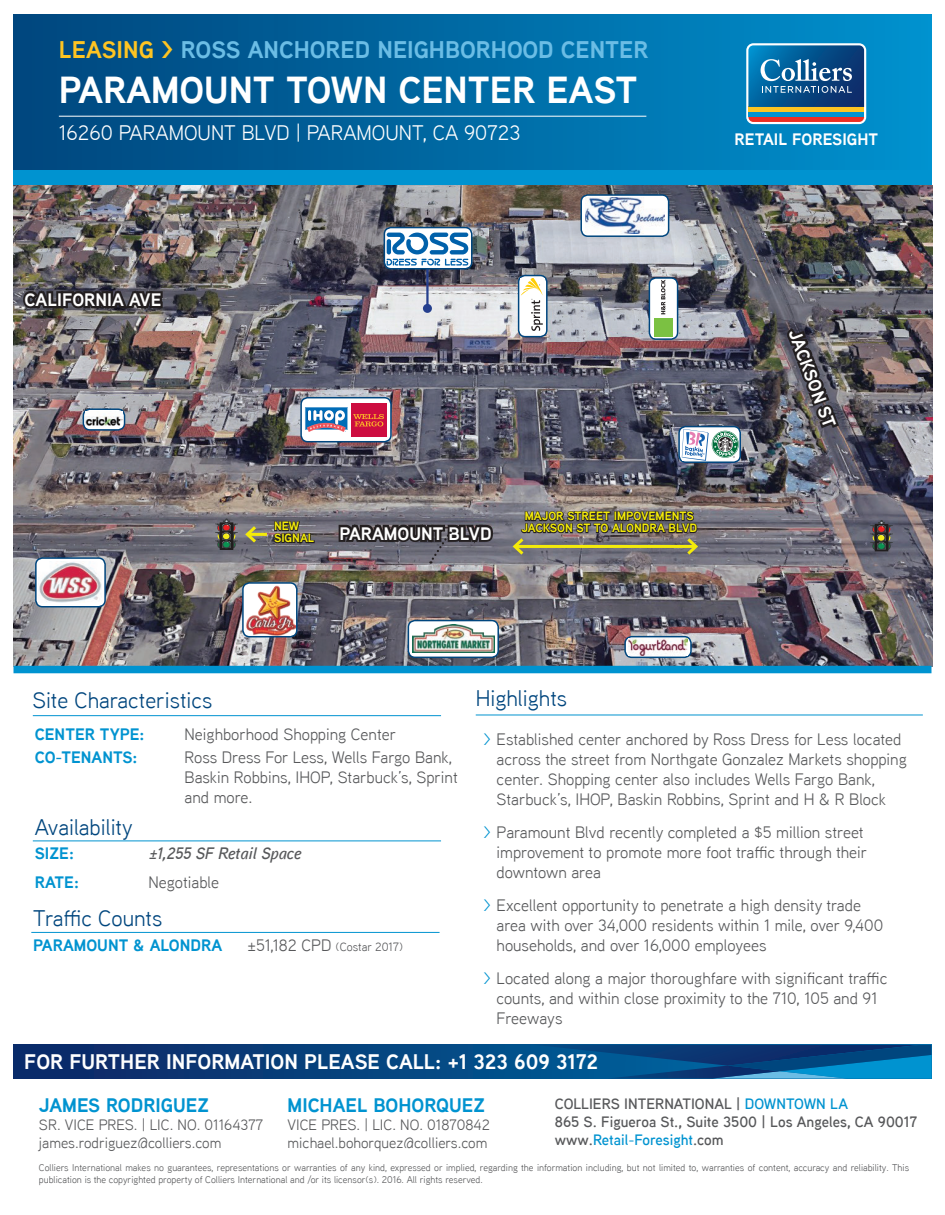
<style>
.page{position:relative;width:945px;height:1215px;background:#fff}
.page>*{position:absolute;margin:0;border:0;box-sizing:border-box;transform-origin:0 0}
.t1{font:700 37.5px "Aaux Next";color:#fff}
.t2{font:700 24px "Aaux Next";color:#6bbde5}
.t3{font:22.5px "Aaux Next";color:#00467e}
.t4{font:700 21px "Aaux Next";color:#fff}
.t5{font:21px "Aaux Next";color:#fff}
.t6{font:700 19.5px "Aaux Next";color:#0093d0}
.t7{font:700 18px "Aaux Next";color:#fff}
.t8{font:16.5px/19.8px "Aaux Next";color:#57585a}
.t9{font:700 16.5px "Aaux Next";color:#0093d0}
.t10{font:italic 600 16.5px "Aaux Next";color:#57585a}
.t11{font:700 16.5px "Aaux Next";color:#fff}
.t12{font:15px/18px "Aaux Next";color:#57585a}
.t13{font:600 15px/18px "Aaux Next";color:#57585a}
.t14{font:700 12px/12px "Aaux Next";color:#f4eb0a}
.t15{font:12px "Aaux Next";color:#57585a}
.t16{font:9.75px/12px "Aaux Next";color:#57585a}
.s1{color:#fec422}
.s2{font-size:16.5px}
.s3{color:#0093d0}
</style>
<div class="page">
<svg style="left:13px;top:1045px;width:521px;height:33px;background:#073c78"></svg>
<svg style="left:534px;top:1045px;width:397px;height:34px;background:#075590"></svg>
<div style="left:13px;top:14px;width:918px;height:158px;background:linear-gradient(to right,#00457c,#0091ce)"></div>
<svg style="left:746px;top:43px;width:120px;height:81px;background:#4a7797"></svg>
<hr style="left:59px;top:116px;width:587px;height:1px;background:#fff">
<div style="left:13px;top:170px;width:918px;height:15px;background:#0093d0"></div>
<hr style="left:33px;top:715px;width:408px;height:1px;background:#0093d0">
<hr style="left:33px;top:841px;width:408px;height:1px;background:#0093d0">
<hr style="left:31px;top:932px;width:409px;height:1px;background:#0093d0">
<hr style="left:476px;top:715px;width:447px;height:1px;background:#0093d0">
<img style="left:14px;top:185px;width:919px;height:481px">
<div style="left:519px;top:276px;width:28px;height:61px;background:#fff;border-radius:7px"></div>
<div style="left:518px;top:275px;width:30px;height:62px;border:2px solid #00467e;border-radius:7px"></div>
<svg style="left:20px;top:283px;width:145px;height:34px;background:#494648"></svg>
<img style="left:783px;top:325px;width:59px;height:106px">
<div style="left:875px;top:524px;width:13px;height:27px;border:1px solid #211e1e"></div>
<svg style="left:871px;top:520px;width:21px;height:30px"></svg>
<div style="left:220px;top:523px;width:13px;height:27px;border:1px solid #211e1e"></div>
<svg style="left:216px;top:518px;width:21px;height:31px"></svg>
<div style="left:679px;top:427px;width:61px;height:35px;background:#fff;border-radius:7px"></div>
<div style="left:678px;top:426px;width:63px;height:37px;border:2px solid #00467e;border-radius:7px"></div>
<svg style="left:336px;top:509px;width:160px;height:55px;background:#5e5b63"></svg>
<svg style="left:712px;top:431px;width:27px;height:27px"></svg>
<div style="left:301px;top:398px;width:90px;height:44px;background:#fff;border-radius:7px"></div>
<div style="left:300px;top:397px;width:92px;height:45px;border:2px solid #00467e;border-radius:7px"></div>
<svg style="left:682px;top:429px;width:55px;height:32px"></svg>
<div style="left:351px;top:403px;width:36px;height:34px;background:#cd0d40"></div>
<div style="left:14px;top:666px;width:918px;height:7px;background:#0093d0"></div>
<div style="left:649px;top:278px;width:29px;height:61px;background:#fff;border-radius:7px"></div>
<div style="left:649px;top:277px;width:29px;height:63px;border:2px solid #00467e;border-radius:7px"></div>
<div style="left:520px;top:279px;width:25px;height:54px;background:#fff"></div>
<svg style="left:521px;top:279px;width:22px;height:52px"></svg>
<div style="left:654px;top:319px;width:19px;height:18px;background:#7bc142"></div>
<svg style="left:661px;top:280px;width:4px;height:34px"></svg>
<hr style="left:247px;top:533px;width:20px;height:3px;background:#f4eb0a">
<svg style="left:243px;top:523px;width:16px;height:23px"></svg>
<svg style="left:273px;top:519px;width:42px;height:25px"></svg>
<svg style="left:510px;top:508px;width:190px;height:50px;background:#69665d"></svg>
<svg style="left:305px;top:407px;width:79px;height:25px"></svg>
<hr style="left:426px;top:263px;width:3px;height:45px;background:#253f8e">
<div style="left:423px;top:304px;width:9px;height:9px;background:#253f8e;border-radius:50%"></div>
<svg style="left:384px;top:228px;width:88px;height:41px"></svg>
<div style="left:384px;top:227px;width:88px;height:42px;border:2px solid #00467e;border-radius:7px"></div>
<svg style="left:387px;top:233px;width:81px;height:33px"></svg>
<svg style="left:581px;top:195px;width:88px;height:41px"></svg>
<div style="left:580px;top:194px;width:89px;height:43px;border:2px solid #00467e;border-radius:7px"></div>
<div style="left:83px;top:409px;width:42px;height:21px;background:#fff;border-radius:7px"></div>
<div style="left:83px;top:408px;width:42px;height:23px;border:2px solid #00467e;border-radius:7px"></div>
<div style="left:36px;top:558px;width:69px;height:49px;background:#fff;border-radius:7px"></div>
<div style="left:35px;top:557px;width:71px;height:51px;border:2px solid #00467e;border-radius:7px"></div>
<div style="left:242px;top:582px;width:56px;height:55px;border:2px solid #00467e;border-radius:7px"></div>
<img style="left:85px;top:412px;width:38px;height:14px">
<img style="left:245px;top:584px;width:50px;height:51px">
<img style="left:39px;top:561px;width:63px;height:42px">
<img style="left:586px;top:198px;width:78px;height:36px">
<div style="left:625px;top:637px;width:66px;height:20px;background:#fff;border-radius:7px"></div>
<div style="left:624px;top:636px;width:68px;height:22px;border:2px solid #00467e;border-radius:7px"></div>
<img style="left:628px;top:639px;width:60px;height:16px">
<svg style="left:408px;top:621px;width:90px;height:36px"></svg>
<div style="left:408px;top:620px;width:91px;height:38px;border:2px solid #00467e;border-radius:7px"></div>
<img style="left:413px;top:625px;width:81px;height:27px">
<h2 class="t2" style="left:59px;top:32px;width:591px"><span class="s1">LEASING &gt;</span> ROSS ANCHORED NEIGHBORHOOD CENTER</h2>
<h1 class="t1" style="left:59px;top:63px;width:580px">PARAMOUNT TOWN CENTER EAST</h1>
<p class="t5" style="left:59px;top:119px;width:463px">16260 PARAMOUNT BLVD | PARAMOUNT, CA 90723</p>
<p class="t11" style="left:734px;top:128px;width:145px">RETAIL FORESIGHT</p>
<p class="t7" style="left:25px;top:287px;width:138px">CALIFORNIA AVE</p>
<p class="t14" style="left:274px;top:520px;width:42px">NEW<br>SIGNAL</p>
<p class="t14" style="left:521px;top:510px;width:177px">MAJOR STREET IMPOVEMENTS<br>JACKSON ST TO ALONDRA BLVD</p>
<p class="t7" style="left:340px;top:521px;width:154px">PARAMOUNT BLVD</p>
<p class="t7" style="left:806px;top:325px;width:105px;rotate:70deg">JACKSON ST</p>
<h3 class="t3" style="left:32px;top:685px;width:181px">Site Characteristics</h3>
<p class="t9" style="left:35px;top:722px;width:111px">CENTER TYPE:</p>
<p class="t8" style="left:185px;top:724px;width:213px">Neighborhood Shopping Center</p>
<p class="t9" style="left:35px;top:746px;width:104px">CO-TENANTS:</p>
<p class="t8" style="left:185px;top:747px;width:275px">Ross Dress For Less, Wells Fargo Bank,<br>Baskin Robbins, IHOP, Starbuck’s, Sprint and more.</p>
<h3 class="t3" style="left:35px;top:812px;width:99px">Availability</h3>
<p class="t9" style="left:35px;top:842px;width:41px">SIZE:</p>
<p class="t10" style="left:148px;top:842px;width:155px">±1,255 SF Retail Space</p>
<p class="t9" style="left:35px;top:870px;width:46px">RATE:</p>
<p class="t8" style="left:148px;top:871px;width:72px">Negotiable</p>
<h3 class="t3" style="left:33px;top:903px;width:131px">Traffic Counts</h3>
<p class="t9" style="left:33px;top:933px;width:191px">PARAMOUNT &amp; ALONDRA</p>
<p class="t15" style="left:247px;top:938px;width:157px"><span class="s2">±51,182 CPD</span> (Costar 2017)</p>
<h3 class="t3" style="left:476px;top:683px;width:93px">Highlights</h3>
<p class="t8" style="left:497px;top:729px;width:412px;text-indent:-13px"><span class="s3">&gt;</span> Established center anchored by Ross Dress for Less located across the street from Northgate Gonzalez Markets shopping center. Shopping center also includes Wells Fargo Bank, Starbuck’s, IHOP, Baskin Robbins, Sprint and H &amp; R Block</p>
<p class="t8" style="left:497px;top:822px;width:372px;text-indent:-13px"><span class="s3">&gt;</span> Paramount Blvd recently completed a $5 million street improvement to promote more foot traffic through their downtown area</p>
<p class="t8" style="left:497px;top:895px;width:388px;text-indent:-13px"><span class="s3">&gt;</span> Excellent opportunity to penetrate a high density trade area with over 34,000 residents within 1 mile, over 9,400 households, and over 16,000 employees</p>
<p class="t8" style="left:497px;top:968px;width:392px;text-indent:-13px"><span class="s3">&gt;</span> Located along a major thoroughfare with significant traffic counts, and within close proximity to the 710, 105 and 91<br>Freeways</p>
<p class="t4" style="left:24px;top:1047px;width:575px">FOR FURTHER INFORMATION PLEASE CALL: +1 323 609 3172</p>
<p class="t13" style="left:555px;top:1094px;width:364px">COLLIERS INTERNATIONAL | <span class="s3">DOWNTOWN LA<br></span>865 S. Figueroa St., Suite 3500 | Los Angeles, CA 90017 www.<span class="s3">Retail-Foresight</span>.com</p>
<p class="t16" style="left:39px;top:1161px;width:872px">Colliers International makes no guarantees, representations or warranties of any kind, expressed or implied, regarding the information including, but not limited to, warranties of content, accuracy and reliability. This publication is the copyrighted property of Colliers International and /or its licensor(s). 2016. All rights reserved.</p>
<p class="t6" style="left:288px;top:1091px;width:199px">MICHAEL BOHORQUEZ</p>
<p class="t12" style="left:288px;top:1115px;width:204px">VICE PRES. | LIC. NO. 01870842 michael.bohorquez@colliers.com</p>
<p class="t6" style="left:39px;top:1091px;width:172px">JAMES RODRIGUEZ</p>
<p class="t12" style="left:39px;top:1115px;width:226px">SR. VICE PRES. | LIC. NO. 01164377 james.rodriguez@colliers.com</p>
</div>
